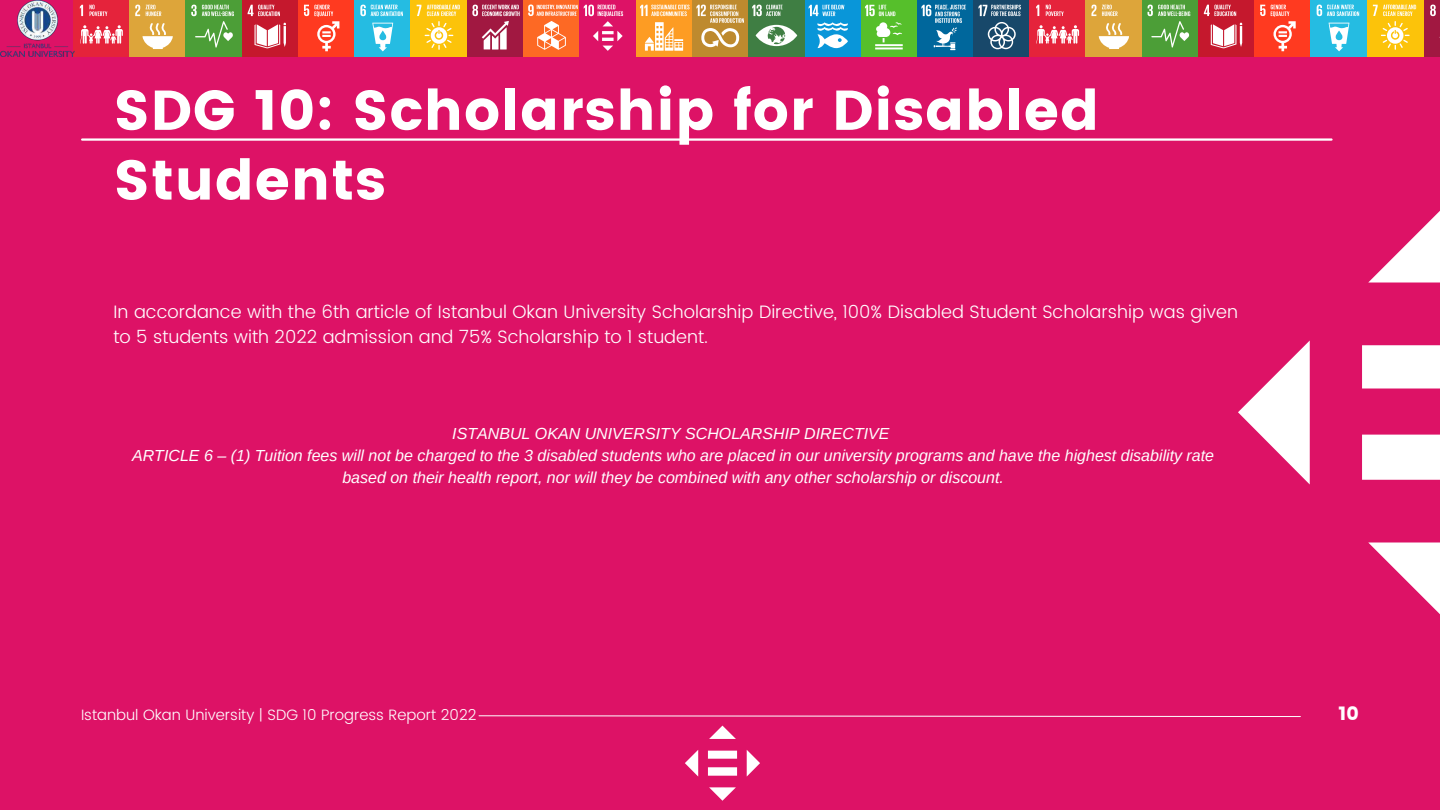
<style>
.page{position:relative;width:1440px;height:810px;background:#dd1266}
.page>*{position:absolute;margin:0;border:0;box-sizing:border-box;transform-origin:0 0}
.t1{font:56px/69.8px "Poppins";letter-spacing:.015em;color:#fff}
.t2{font:19px "Poppins";color:#fff}
.t3{font:300 18px/24.8px "Poppins";color:#fff}
.t4{font:italic 16px/21.8px "Arimo";color:#fff;text-align:center}
.t5{font:300 15px "Poppins";color:#fff}
</style>
<div class="page">
<svg style="left:1238px;top:211px;width:202px;height:403px"></svg>
<div style="left:73px;top:0;width:57px;height:56px;background:#e5233b"></div>
<svg style="left:80px;top:5px;width:43px;height:39px"></svg>
<div style="left:130px;top:0;width:56px;height:56px;background:#dda53a"></div>
<svg style="left:135px;top:5px;width:5px;height:11px"></svg>
<svg style="left:142px;top:23px;width:31px;height:26px"></svg>
<svg style="left:146px;top:5px;width:15px;height:11px"></svg>
<div style="left:186px;top:0;width:56px;height:56px;background:#4c9e37"></div>
<svg style="left:191px;top:5px;width:43px;height:43px"></svg>
<div style="left:242px;top:0;width:56px;height:56px;background:#c5182d"></div>
<svg style="left:255px;top:23px;width:31px;height:25px"></svg>
<svg style="left:248px;top:5px;width:32px;height:11px"></svg>
<div style="left:298px;top:0;width:57px;height:56px;background:#ff3a20"></div>
<svg style="left:304px;top:5px;width:35px;height:46px"></svg>
<div style="left:355px;top:0;width:56px;height:56px;background:#25bce2"></div>
<svg style="left:360px;top:5px;width:43px;height:46px"></svg>
<div style="left:411px;top:0;width:56px;height:56px;background:#fcc30a"></div>
<svg style="left:417px;top:5px;width:43px;height:45px"></svg>
<div style="left:467px;top:0;width:56px;height:56px;background:#a11841"></div>
<svg style="left:472px;top:5px;width:48px;height:45px"></svg>
<div style="left:523px;top:0;width:57px;height:56px;background:#fd6924"></div>
<svg style="left:528px;top:5px;width:50px;height:45px"></svg>
<svg style="left:584px;top:5px;width:39px;height:46px"></svg>
<div style="left:636px;top:0;width:56px;height:56px;background:#fd9c23"></div>
<svg style="left:645px;top:22px;width:38px;height:29px"></svg>
<svg style="left:640px;top:5px;width:50px;height:11px"></svg>
<div style="left:692px;top:0;width:56px;height:56px;background:#be8a2e"></div>
<svg style="left:696px;top:5px;width:48px;height:42px"></svg>
<div style="left:861px;top:0;width:56px;height:56px;background:#56bf2b"></div>
<svg style="left:875px;top:22px;width:28px;height:27px"></svg>
<svg style="left:865px;top:5px;width:30px;height:11px"></svg>
<div style="left:805px;top:0;width:56px;height:56px;background:#0996d9"></div>
<svg style="left:809px;top:5px;width:39px;height:43px"></svg>
<div style="left:748px;top:0;width:57px;height:56px;background:#3f7e43"></div>
<svg style="left:752px;top:5px;width:45px;height:41px"></svg>
<div style="left:917px;top:0;width:56px;height:56px;background:#00679c"></div>
<svg style="left:921px;top:5px;width:45px;height:45px"></svg>
<div style="left:973px;top:0;width:57px;height:56px;background:#18486a"></div>
<svg style="left:978px;top:5px;width:43px;height:44px"></svg>
<img style="left:1px;top:0;width:73px;height:56px">
<div style="left:1030px;top:0;width:56px;height:56px;background:#e5233b"></div>
<svg style="left:1036px;top:5px;width:43px;height:39px"></svg>
<div style="left:1086px;top:0;width:56px;height:56px;background:#dda53a"></div>
<svg style="left:1091px;top:5px;width:5px;height:11px"></svg>
<svg style="left:1099px;top:23px;width:30px;height:26px"></svg>
<svg style="left:1102px;top:5px;width:16px;height:11px"></svg>
<div style="left:1142px;top:0;width:56px;height:56px;background:#4c9e37"></div>
<svg style="left:1148px;top:5px;width:42px;height:43px"></svg>
<div style="left:1198px;top:0;width:57px;height:56px;background:#c5182d"></div>
<svg style="left:1211px;top:23px;width:31px;height:25px"></svg>
<svg style="left:1204px;top:5px;width:32px;height:11px"></svg>
<div style="left:1255px;top:0;width:56px;height:56px;background:#ff3a20"></div>
<svg style="left:1260px;top:5px;width:36px;height:46px"></svg>
<div style="left:1311px;top:0;width:56px;height:56px;background:#25bce2"></div>
<svg style="left:1317px;top:5px;width:42px;height:46px"></svg>
<div style="left:1367px;top:0;width:56px;height:56px;background:#fcc30a"></div>
<svg style="left:1373px;top:5px;width:43px;height:45px"></svg>
<div style="left:1425px;top:0;width:15px;height:56px;background:#a11841"></div>
<svg style="left:1430px;top:5px;width:10px;height:33px"></svg>
<hr style="left:82px;top:138px;width:1250px;height:3px;background:#fff">
<svg style="left:685px;top:726px;width:75px;height:75px"></svg>
<svg style="left:478px;top:715px;width:823px;height:2px;background:#ed88b2"></svg>
<h1 class="t1" style="left:114px;top:76px;width:987px">SDG 10: Scholarship for Disabled<br>Students</h1>
<p class="t3" style="left:114px;top:300px;width:1126px">In accordance with the 6th article of Istanbul Okan University Scholarship Directive, 100% Disabled Student Scholarship was given to 5 students with 2022 admission and 75% Scholarship to 1 student.</p>
<p class="t4" style="left:132px;top:423px;width:1084px">ISTANBUL OKAN UNIVERSITY SCHOLARSHIP DIRECTIVE<br>ARTICLE 6 – (1) Tuition fees will not be charged to the 3 disabled students who are placed in our university programs and have the highest disability rate based on their health report, nor will they be combined with any other scholarship or discount.</p>
<p class="t5" style="left:81px;top:704px;width:397px">Istanbul Okan University | SDG 10 Progress Report 2022</p>
<p class="t2" style="left:1339px;top:703px;width:22px">10</p>
</div>
